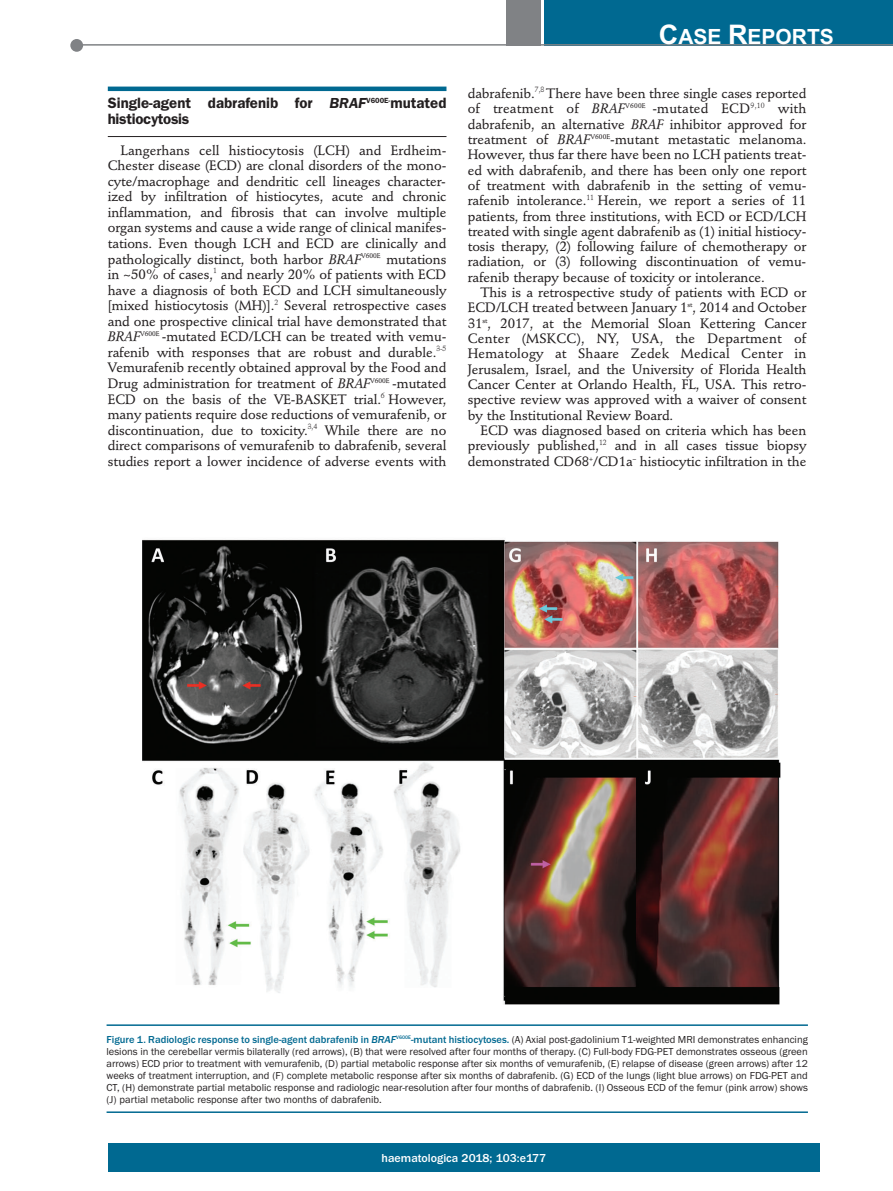
<style>
.page{position:relative;width:893px;height:1191px;background:#fff}
.page>*{position:absolute;margin:0;border:0;box-sizing:border-box;transform-origin:0 0}
.t1{font:700 21px "Arial";color:#fff}
.t2{font:600 15px/15.6px "Franklin Gothic";color:#231f20}
.t3{font:500 13.5px/15.3px "Stempel Schneidler";letter-spacing:-.005em;color:#231f20;text-align:justify}
.t4{font:500 12px "Franklin Gothic";color:#fff}
.t5{font:10.5px/12px "Franklin Gothic";color:#231f20;text-align:justify}
.s1{font-style:italic}
.s2{font-family:"Stempel Schneidler Med";font-weight:400;font-style:italic}
.s3{font-size:27px}
.s4{font-weight:500;color:#006991}
.s5{font-weight:500;font-style:italic;color:#006991}
</style>
<div class="page">
<hr style="left:108px;top:87px;width:338px;height:4px;background:#006991">
<hr style="left:108px;top:136px;width:338px;height:1px;background:#231f20">
<div style="left:107px;top:1143px;width:713px;height:28px;background:#006991"></div>
<div style="left:544px;top:0;width:349px;height:45px;background:#006991"></div>
<div style="left:506px;top:0;width:34px;height:45px;background:#808285"></div>
<div style="left:70px;top:39px;width:13px;height:13px;background:#808285;border-radius:50%"></div>
<hr style="left:78px;top:44px;width:815px;height:2px;background:#808285">
<img style="left:142px;top:539px;width:638px;height:466px">
<hr style="left:107px;top:1024px;width:701px;height:2px;background:#006991">
<hr style="left:107px;top:1111px;width:701px;height:2px;background:#006991">
<p class="t2" style="left:108px;top:96px;width:340px">Single-agent dabrafenib for <span class="s1">BRAF</span><sup>V600E-</sup>mutated histiocytosis</p>
<p class="t3" style="left:108px;top:144px;width:340px;text-indent:13px">Langerhans cell histiocytosis (LCH) and Erdheim-Chester disease (ECD) are clonal disorders of the mono&shy;cyte/macrophage and dendritic cell lineages character&shy;ized by infiltration of histiocytes, acute and chronic inflammation, and fibrosis that can involve multiple organ systems and cause a wide range of clinical manifes&shy;tations. Even though LCH and ECD are clinically and pathologically distinct, both harbor <span class="s2">BRAF</span><sup>V600E</sup> mutations in ~50% of cases,<sup>1</sup> and nearly 20% of patients with ECD have a diagnosis of both ECD and LCH simultaneously [mixed histiocytosis (MH)].<sup>2</sup> Several retrospective cases and one prospective clinical trial have demonstrated that <span class="s2">BRAF</span><sup>V600E</sup> -mutated ECD/LCH can be treated with vemu&shy;rafenib with responses that are robust and durable.<sup>3-5<br></sup>Vemurafenib recently obtained approval by the Food and Drug administration for treatment of <span class="s2">BRAF</span><sup>V600E</sup> -mutated ECD on the basis of the VE-BASKET trial.<sup>6</sup> However, many patients require dose reductions of vemurafenib, or discontinuation, due to toxicity.<sup>3,4</sup> While there are no direct comparisons of vemurafenib to dabrafenib, several studies report a lower incidence of adverse events with</p>
<h1 class="t1" style="left:659px;top:25px;width:176px"><span class="s3">C</span>ASE <span class="s3">R</span>EPORTS</h1>
<p class="t3" style="left:468px;top:87px;width:340px">dabrafenib.<sup>7,8</sup> There have been three single cases reported of treatment of <span class="s2">BRAF</span><sup>V600E</sup> -mutated ECD<sup>9,10</sup> with dabrafenib, an alternative <span class="s2">BRAF</span> inhibitor approved for treatment of <span class="s2">BRAF</span><sup>V600E</sup>-mutant metastatic melanoma.<br>However, thus far there have been no LCH patients treat&shy;ed with dabrafenib, and there has been only one report of treatment with dabrafenib in the setting of vemu&shy;rafenib intolerance.<sup>11</sup> Herein, we report a series of 11 patients, from three institutions, with ECD or ECD/LCH treated with single agent dabrafenib as (1) initial histiocy&shy;tosis therapy, (2) following failure of chemotherapy or radiation, or (3) following discontinuation of vemu&shy;rafenib therapy because of toxicity or intolerance.</p>
<p class="t3" style="left:468px;top:286px;width:340px;text-indent:13px">This is a retrospective study of patients with ECD or ECD/LCH treated between January 1<sup>st</sup>, 2014 and October 31<sup>st</sup>, 2017, at the Memorial Sloan Kettering Cancer Center (MSKCC), NY, USA, the Department of Hematology at Shaare Zedek Medical Center in Jerusalem, Israel, and the University of Florida Health Cancer Center at Orlando Health, FL, USA. This retro&shy;spective review was approved with a waiver of consent by the Institutional Review Board.</p>
<p class="t3" style="left:468px;top:424px;width:340px;text-indent:13px">ECD was diagnosed based on criteria which has been previously published,<sup>12</sup> and in all cases tissue biopsy demonstrated CD68<sup>+</sup>/CD1a<sup>–</sup> histiocytic infiltration in the</p>
<p class="t5" style="left:107px;top:1033px;width:703px"><span class="s4">Figure 1. Radiologic response to single-agent dabrafenib in</span> <span class="s5">BRAF</span><sup>V600E</sup><span class="s4">-mutant histiocytoses.</span> (A) Axial post-gadolinium T1-weighted MRI demonstrates enhancing lesions in the cerebellar vermis bilaterally (red arrows), (B) that were resolved after four months of therapy. (C) Full-body FDG-PET demonstrates osseous (green arrows) ECD prior to treatment with vemurafenib, (D) partial metabolic response after six months of vemurafenib, (E) relapse of disease (green arrows) after 12 weeks of treatment interruption, and (F) complete metabolic response after six months of dabrafenib. (G) ECD of the lungs (light blue arrows) on FDG-PET and CT, (H) demonstrate partial metabolic response and radiologic near-resolution after four months of dabrafenib. (I) Osseous ECD of the femur (pink arrow) shows (J) partial metabolic response after two months of dabrafenib.</p>
<p class="t4" style="left:382px;top:1150px;width:166px">haematologica 2018; 103:e177</p>
</div>
